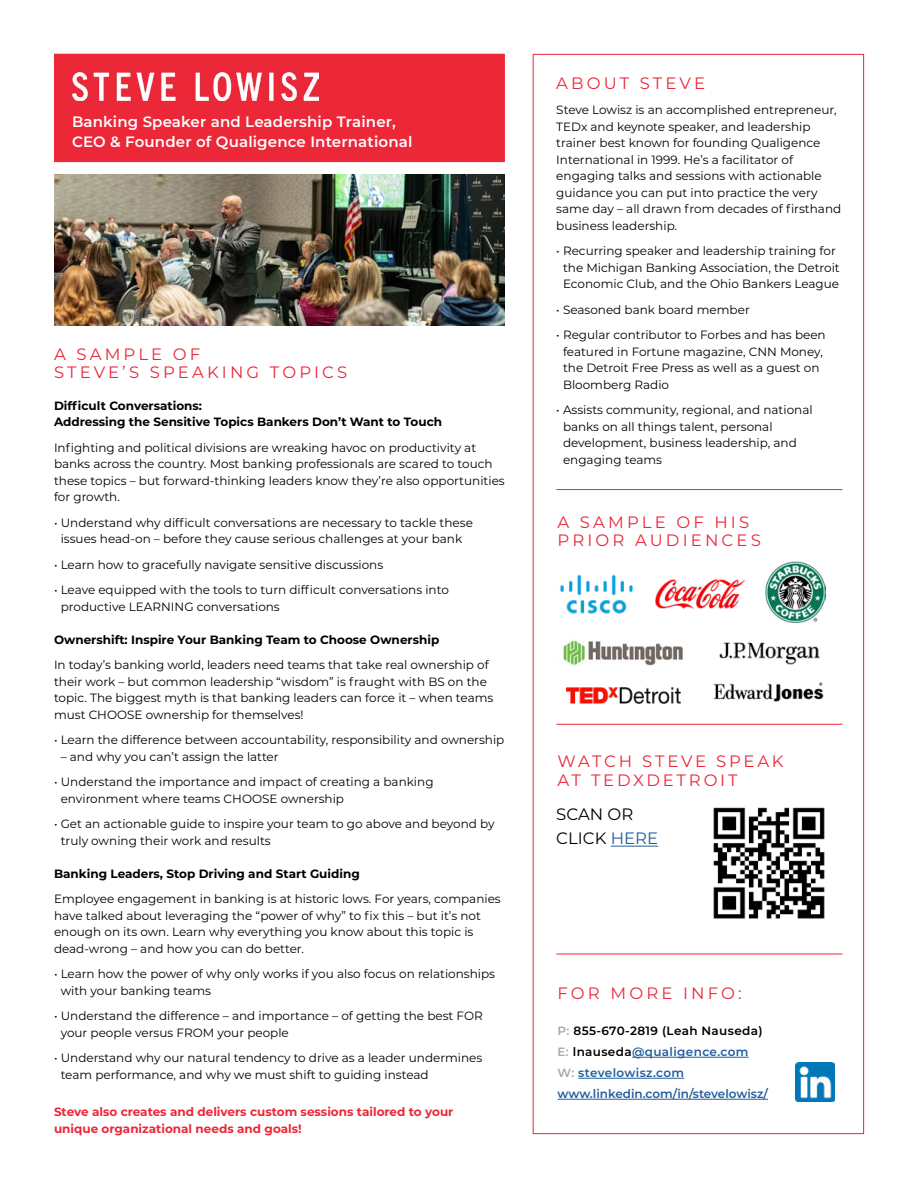
<style>
.page{position:relative;width:918px;height:1188px;background:#fff}
.page>*{position:absolute;margin:0;border:0;box-sizing:border-box;transform-origin:0 0}
.t1{font:16.5px/18px "Montserrat";letter-spacing:.19em;color:#eb2738}
.t2{font:16.5px/19.5px "Montserrat";letter-spacing:.17em;color:#eb2738}
.t3{font:16.5px/24px "Montserrat";color:#000}
.t4{font:600 15px/19.5px "Montserrat";letter-spacing:.01em;color:#fff}
.t5{font:12px/16.5px "Montserrat";color:#000}
.t6{font:700 12px/16.5px "Montserrat";color:#000}
.t7{font:600 12px/21px "Montserrat";letter-spacing:.025em;color:#215e9e}
.t8{font:700 12px/16.5px "Montserrat";color:#eb2738}
.s1{color:#215e9e}
.s2{color:#a7a9ac}
.s3{color:#000}
</style>
<div class="page">
<img style="left:713px;top:807px;width:112px;height:112px">
<img style="left:54px;top:175px;width:451px;height:150px">
<hr style="left:632px;top:1057px;width:117px;height:1px;background:#215e9e">
<hr style="left:578px;top:1078px;width:106px;height:1px;background:#215e9e">
<hr style="left:558px;top:1099px;width:210px;height:1px;background:#215e9e">
<div style="left:54px;top:54px;width:451px;height:108px;background:#eb2738"></div>
<img style="left:72px;top:73px;width:247px;height:27px">
<hr style="left:556px;top:724px;width:286px;height:1px;background:#eb2738">
<hr style="left:556px;top:489px;width:286px;height:1px;background:#eb2738">
<hr style="left:556px;top:954px;width:286px;height:1px;background:#eb2738">
<img style="left:796px;top:1062px;width:39px;height:40px">
<img style="left:566px;top:688px;width:114px;height:15px">
<img style="left:562px;top:639px;width:121px;height:26px">
<img style="left:719px;top:642px;width:101px;height:23px">
<hr style="left:611px;top:846px;width:47px;height:1px;background:#215e9e">
<img style="left:560px;top:574px;width:73px;height:40px">
<img style="left:765px;top:562px;width:61px;height:61px">
<img style="left:656px;top:579px;width:88px;height:30px">
<img style="left:713px;top:682px;width:111px;height:20px">
<p class="t4" style="left:72px;top:112px;width:342px">Banking Speaker and Leadership Trainer,<br>CEO &amp; Founder of Qualigence International</p>
<h1 class="t1" style="left:54px;top:345px;width:295px">A SAMPLE OF<br>STEVE’S SPEAKING TOPICS</h1>
<p class="t6" style="left:54px;top:397px;width:390px">Difficult Conversations:<br>Addressing the Sensitive Topics Bankers Don’t Want to Touch</p>
<p class="t5" style="left:54px;top:439px;width:452px">Infighting and political divisions are wreaking havoc on productivity at banks across the country. Most banking professionals are scared to touch these topics – but forward-thinking leaders know they’re also opportunities for growth.</p>
<p class="t5" style="left:54px;top:514px;width:420px;text-align:center">• Understand why difficult conversations are necessary to tackle these issues head-on – before they cause serious challenges at your bank</p>
<p class="t5" style="left:54px;top:556px;width:331px">• Learn how to gracefully navigate sensitive discussions</p>
<p class="t5" style="left:61px;top:581px;width:390px;text-indent:-7px">• Leave equipped with the tools to turn difficult conversations into productive LEARNING conversations</p>
<p class="t6" style="left:54px;top:631px;width:387px">Ownershift: Inspire Your Banking Team to Choose Ownership</p>
<p class="t5" style="left:54px;top:656px;width:441px">In today’s banking world, leaders need teams that take real ownership of their work – but common leadership “wisdom” is fraught with BS on the topic. The biggest myth is that banking leaders can force it – when teams must CHOOSE ownership for themselves!</p>
<p class="t5" style="left:54px;top:731px;width:452px">• Learn the difference between accountability, responsibility and ownership</p>
<p class="t5" style="left:61px;top:748px;width:220px">– and why you can’t assign the latter</p>
<p class="t5" style="left:61px;top:773px;width:374px;text-indent:-7px">• Understand the importance and impact of creating a banking environment where teams CHOOSE ownership</p>
<p class="t5" style="left:61px;top:815px;width:435px;text-indent:-7px">• Get an actionable guide to inspire your team to go above and beyond by truly owning their work and results</p>
<p class="t6" style="left:54px;top:865px;width:307px">Banking Leaders, Stop Driving and Start Guiding</p>
<p class="t5" style="left:54px;top:890px;width:448px">Employee engagement in banking is at historic lows. For years, companies have talked about leveraging the “power of why” to fix this – but it’s not enough on its own. Learn why everything you know about this topic is dead-wrong – and how you can do better.</p>
<p class="t5" style="left:61px;top:965px;width:436px;text-indent:-7px">• Learn how the power of why only works if you also focus on relationships with your banking teams</p>
<p class="t5" style="left:61px;top:1007px;width:424px;text-indent:-7px">• Understand the difference – and importance – of getting the best FOR your people versus FROM your people</p>
<p class="t5" style="left:61px;top:1049px;width:423px;text-indent:-7px">• Understand why our natural tendency to drive as a leader undermines team performance, and why we must shift to guiding instead</p>
<p class="t8" style="left:54px;top:1103px;width:401px">Steve also creates and delivers custom sessions tailored to your unique organizational needs and goals!</p>
<h1 class="t1" style="left:556px;top:73px;width:150px">ABOUT STEVE</h1>
<p class="t5" style="left:556px;top:101px;width:286px">Steve Lowisz is an accomplished entrepreneur, TEDx and keynote speaker, and leadership trainer best known for founding Qualigence International in 1999. He’s a facilitator of engaging talks and sessions with actionable guidance you can put into practice the very same day – all drawn from decades of firsthand business leadership.</p>
<p class="t5" style="left:556px;top:242px;width:285px;text-align:center">• Recurring speaker and leadership training for the Michigan Banking Association, the Detroit<br>Economic Club, and the Ohio Bankers League</p>
<p class="t5" style="left:556px;top:301px;width:195px">• Seasoned bank board member</p>
<p class="t5" style="left:563px;top:326px;width:264px;text-indent:-7px">• Regular contributor to Forbes and has been featured in Fortune magazine, CNN Money, the Detroit Free Press as well as a guest on Bloomberg Radio</p>
<p class="t5" style="left:563px;top:401px;width:251px;text-indent:-7px">• Assists community, regional, and national banks on all things talent, personal development, business leadership, and engaging teams</p>
<h1 class="t1" style="left:558px;top:512px;width:205px">A SAMPLE OF HIS<br>PRIOR AUDIENCES</h1>
<h1 class="t2" style="left:558px;top:751px;width:228px">WATCH STEVE SPEAK<br>AT TEDXDETROIT</h1>
<h1 class="t3" style="left:556px;top:802px;width:103px">SCAN OR<br>CLICK <span class="s1">HERE</span></h1>
<h1 class="t1" style="left:558px;top:983px;width:186px">FOR MORE INFO:</h1>
<p class="t7" style="left:558px;top:1020px;width:212px"><span class="s2">P:</span> <span class="s3">855-670-2819 (Leah Nauseda)<br></span><span class="s2">E:</span> <span class="s3">lnauseda</span>@qualigence.com<br><span class="s2">W:</span> stevelowisz.com www.linkedin.com/in/stevelowisz/</p>
</div>
